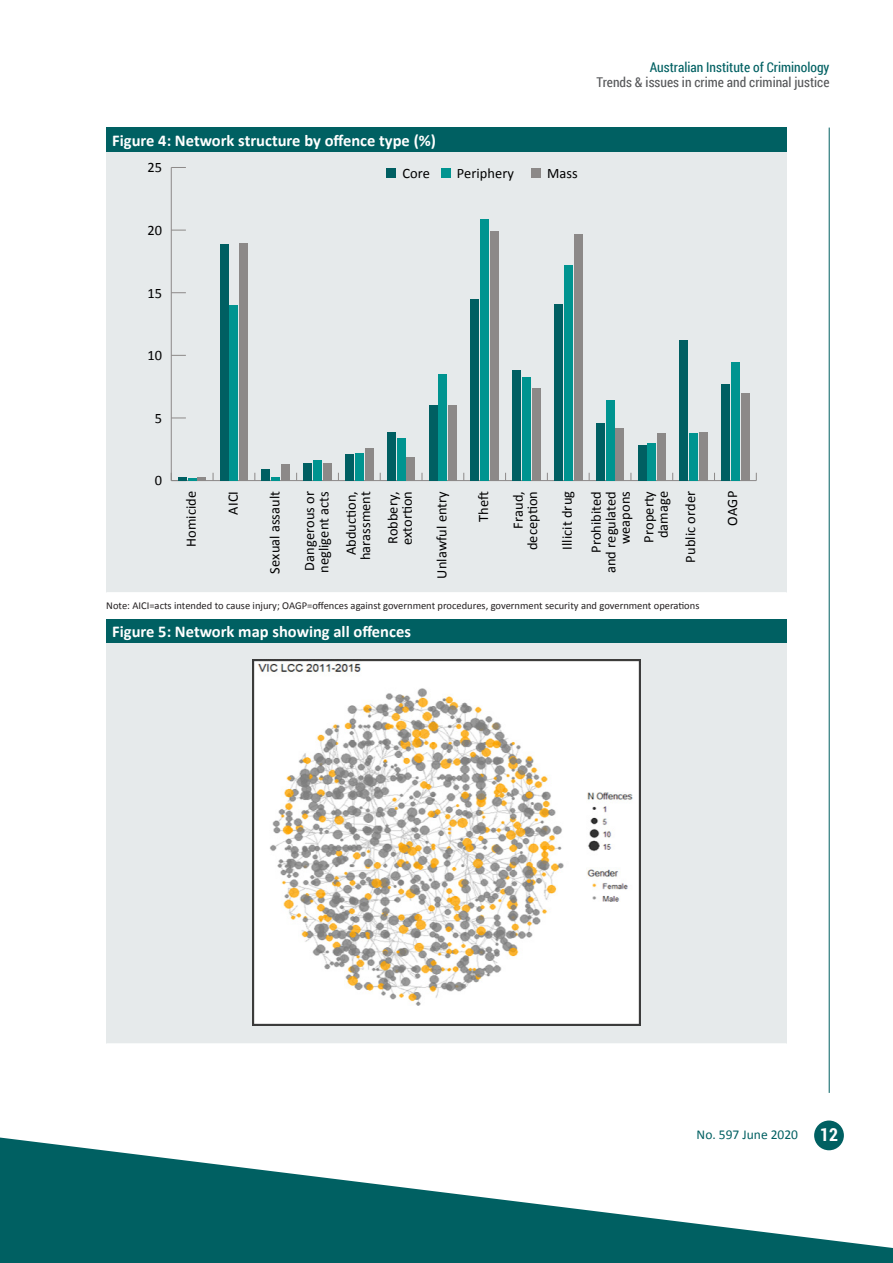
<style>
.page{position:relative;width:893px;height:1263px;background:#fff}
.page>*{position:absolute;margin:0;border:0;box-sizing:border-box;transform-origin:0 0}
.Figure_H1{font:700 16.5px "Calibri";color:#fff}
.t1{font:14.4px/14.4px "Calibri";letter-spacing:.005em;color:#000}
.t2{font:13.5px "Roboto Condensed";color:#57585a}
.t3{font:13.5px "Roboto Condensed";color:#006062}
.t4{font:13.5px "Calibri";color:#006062}
.Table_notes{font:10.5px "Calibri";color:#231f20}
.s1{font-family:"Roboto Condensed";font-weight:700;font-size:18px;color:#fff}
</style>
<div class="page">
<hr style="left:829px;top:128px;width:1px;height:965px;background:#006062">
<div style="left:814px;top:1120px;width:30px;height:30px;background:#006062;border-radius:50%"></div>
<svg style="left:0;top:1137px;width:893px;height:126px;fill:#006062"></svg>
<div style="left:106px;top:128px;width:681px;height:24px;background:#006062"></div>
<div style="left:106px;top:152px;width:681px;height:441px;background:#e6eaeb"></div>
<hr style="left:106px;top:592px;width:681px;height:2px;background:#fff">
<div style="left:386px;top:169px;width:10px;height:9px;background:#005f62"></div>
<div style="left:441px;top:169px;width:10px;height:9px;background:#009490"></div>
<div style="left:531px;top:169px;width:10px;height:9px;background:#8c8988"></div>
<hr style="left:171px;top:480px;width:585px;height:1px;background:#8c8988">
<hr style="left:171px;top:167px;width:1px;height:314px;background:#8c8988">
<svg style="left:171px;top:417px;width:15px;height:1px"></svg>
<svg style="left:172px;top:355px;width:14px;height:1px"></svg>
<svg style="left:172px;top:292px;width:14px;height:1px"></svg>
<svg style="left:171px;top:230px;width:15px;height:1px"></svg>
<svg style="left:171px;top:167px;width:15px;height:1px"></svg>
<div style="left:239px;top:243px;width:9px;height:238px;background:#8c8988"></div>
<div style="left:281px;top:464px;width:9px;height:17px;background:#8c8988"></div>
<div style="left:323px;top:463px;width:9px;height:18px;background:#8c8988"></div>
<div style="left:365px;top:448px;width:8px;height:33px;background:#8c8988"></div>
<div style="left:406px;top:457px;width:9px;height:24px;background:#8c8988"></div>
<div style="left:448px;top:405px;width:9px;height:76px;background:#8c8988"></div>
<div style="left:490px;top:231px;width:9px;height:250px;background:#8c8988"></div>
<div style="left:532px;top:388px;width:9px;height:93px;background:#8c8988"></div>
<div style="left:574px;top:234px;width:8px;height:247px;background:#8c8988"></div>
<div style="left:615px;top:428px;width:9px;height:53px;background:#8c8988"></div>
<div style="left:657px;top:433px;width:9px;height:48px;background:#8c8988"></div>
<div style="left:699px;top:432px;width:9px;height:49px;background:#8c8988"></div>
<div style="left:741px;top:393px;width:8px;height:88px;background:#8c8988"></div>
<div style="left:230px;top:305px;width:8px;height:176px;background:#009490"></div>
<svg style="left:271px;top:477px;width:9px;height:4px"></svg>
<div style="left:313px;top:460px;width:9px;height:21px;background:#009490"></div>
<div style="left:355px;top:453px;width:9px;height:28px;background:#009490"></div>
<div style="left:397px;top:438px;width:8px;height:43px;background:#009490"></div>
<div style="left:438px;top:374px;width:9px;height:107px;background:#009490"></div>
<div style="left:480px;top:219px;width:9px;height:262px;background:#009490"></div>
<div style="left:522px;top:377px;width:9px;height:104px;background:#009490"></div>
<div style="left:564px;top:265px;width:9px;height:216px;background:#009490"></div>
<div style="left:606px;top:400px;width:8px;height:81px;background:#009490"></div>
<div style="left:647px;top:443px;width:9px;height:38px;background:#009490"></div>
<div style="left:689px;top:433px;width:9px;height:48px;background:#009490"></div>
<div style="left:731px;top:362px;width:9px;height:119px;background:#009490"></div>
<svg style="left:178px;top:477px;width:28px;height:4px"></svg>
<div style="left:220px;top:244px;width:9px;height:237px;background:#005f62"></div>
<div style="left:262px;top:469px;width:8px;height:12px;background:#005f62"></div>
<div style="left:303px;top:463px;width:9px;height:18px;background:#005f62"></div>
<div style="left:345px;top:454px;width:9px;height:27px;background:#005f62"></div>
<div style="left:387px;top:432px;width:9px;height:49px;background:#005f62"></div>
<div style="left:429px;top:405px;width:8px;height:76px;background:#005f62"></div>
<div style="left:471px;top:299px;width:8px;height:182px;background:#005f62"></div>
<div style="left:512px;top:370px;width:9px;height:111px;background:#005f62"></div>
<div style="left:554px;top:304px;width:9px;height:177px;background:#005f62"></div>
<div style="left:596px;top:423px;width:9px;height:58px;background:#005f62"></div>
<div style="left:638px;top:445px;width:8px;height:36px;background:#005f62"></div>
<div style="left:679px;top:340px;width:9px;height:141px;background:#005f62"></div>
<div style="left:721px;top:384px;width:9px;height:97px;background:#005f62"></div>
<div style="left:106px;top:619px;width:681px;height:24px;background:#006062"></div>
<div style="left:106px;top:643px;width:681px;height:401px;background:#e6eaeb"></div>
<hr style="left:106px;top:1043px;width:681px;height:2px;background:#fff">
<img style="left:252px;top:660px;width:389px;height:365px">
<p class="t3" style="left:650px;top:58px;width:181px">Australian Institute of Criminology</p>
<p class="Figure_H1" style="left:112px;top:130px;width:325px">Figure 4: Network structure by offence type (%)</p>
<p class="t1" style="left:402px;top:166px;width:29px">Core</p>
<p class="t1" style="left:457px;top:166px;width:59px">Periphery</p>
<p class="t1" style="left:547px;top:166px;width:32px">Mass</p>
<p class="t1" style="left:148px;top:160px;width:16px">25</p>
<p class="t1" style="left:148px;top:223px;width:16px">20</p>
<p class="t2" style="left:597px;top:73px;width:234px">Trends &amp; issues in crime and criminal justice</p>
<p class="t1" style="left:148px;top:286px;width:16px">15</p>
<p class="t1" style="left:148px;top:348px;width:16px">10</p>
<p class="t1" style="left:155px;top:411px;width:9px">5</p>
<p class="t1" style="left:155px;top:473px;width:9px">0</p>
<p class="t1" style="left:184px;top:547px;width:57px;rotate:-90deg">Homicide</p>
<p class="t1" style="left:226px;top:514px;width:25px;rotate:-90deg">AICI</p>
<p class="t1" style="left:268px;top:574px;width:84px;rotate:-90deg">Sexual assault</p>
<p class="t1" style="left:302px;top:573px;width:83px;rotate:-90deg">Dangerous or negligent acts</p>
<p class="t1" style="left:344px;top:560px;width:71px;text-align:center;rotate:-90deg">Abduction, harassment</p>
<p class="t1" style="left:386px;top:545px;width:56px;rotate:-90deg">Robbery, extortion</p>
<p class="t1" style="left:435px;top:579px;width:89px;rotate:-90deg">Unlawful entry</p>
<p class="t1" style="left:476px;top:522px;width:32px;rotate:-90deg">Theft</p>
<p class="t1" style="left:511px;top:550px;width:61px;text-align:right;rotate:-90deg">Fraud, deception</p>
<p class="t1" style="left:552px;top:553px;width:63px;line-height:29.1px;rotate:-90deg">Illicit drug<br>Prohibited</p>
<p class="t1" style="left:603px;top:573px;width:84px;text-align:right;rotate:-90deg">and regulated weapons</p>
<p class="t1" style="left:642px;top:543px;width:53px;text-align:center;rotate:-90deg">Property damage</p>
<p class="t1" style="left:683px;top:562px;width:73px;rotate:-90deg">Public order</p>
<p class="t1" style="left:725px;top:526px;width:36px;rotate:-90deg">OAGP</p>
<p class="Table_notes" style="left:106px;top:599px;width:595px">Note: AICI=acts intended to cause injury; OAGP=offences against government procedures, government security and government operations</p>
<p class="Figure_H1" style="left:112px;top:621px;width:300px">Figure 5: Network map showing all offences</p>
<p class="t4" style="left:697px;top:1126px;width:143px">No. 597 June 2020 <span class="s1">12</span></p>
</div>
